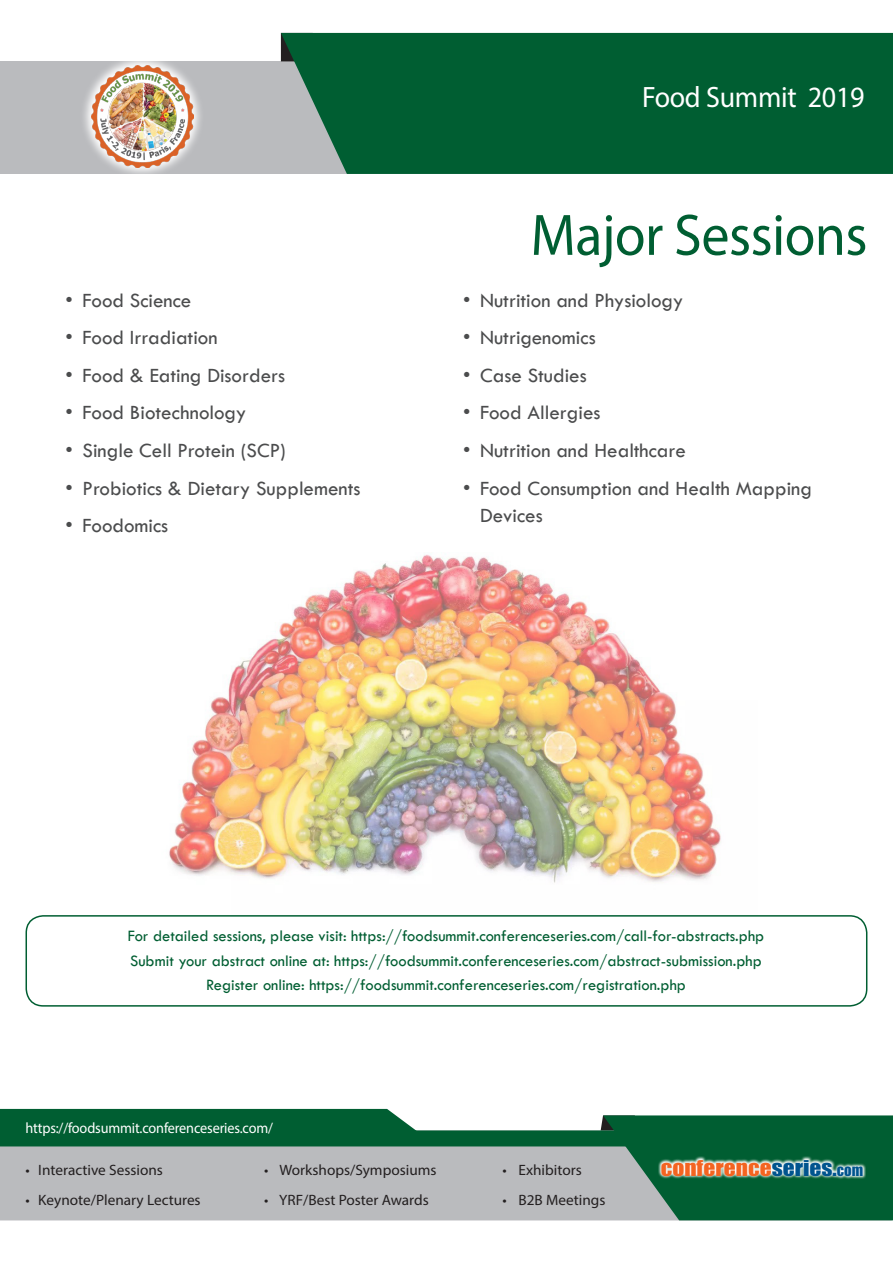
<style>
.page{position:relative;width:893px;height:1263px;background:#fff}
.page>*{position:absolute;margin:0;border:0;box-sizing:border-box;transform-origin:0 0}
.t1{font:58.95px "Myriad Pro";letter-spacing:-.01em;color:#005e32;scale:.95 1}
.t2{font:29.55px "Myriad Pro";letter-spacing:-.01em;color:#fff;scale:.95 1}
.t3{font:21px/27px "Tw Cen";color:#4b4c4d}
.t4{font:20.1px "Impact";color:#f36421;scale:1.16 1}
.t5{font:16.5px "Tw Cen";color:#005e32}
.t6{font:15px "Myriad Pro";color:#231f20}
.t7{font:15px "Myriad Pro";letter-spacing:-.01em;color:#fff;scale:.95 1}
.s1{color:#00548e}
.s2{font-size:14.4px;color:#00548e}
</style>
<div class="page">
<div style="left:0;top:1146px;width:599px;height:74px;background:#babbbe"></div>
<div style="left:0;top:61px;width:893px;height:113px;background:#babbbe"></div>
<div style="left:281px;top:33px;width:612px;height:141px;background:#005e32"></div>
<div style="left:0;top:1130px;width:747px;height:16px;background:#005e32"></div>
<svg style="left:599px;top:1115px;width:294px;height:105px;background:#1f6d49"></svg>
<div style="left:0;top:1109px;width:421px;height:22px;background:#005e32"></div>
<svg style="left:658px;top:1156px;width:208px;height:24px"></svg>
<svg style="left:84px;top:61px;width:117px;height:113px"></svg>
<img style="left:92px;top:65px;width:101px;height:102px">
<img style="left:169px;top:554px;width:552px;height:329px">
<div style="left:26px;top:915px;width:841px;height:92px;border:2px solid #005e32;border-radius:17px"></div>
<h2 class="t2" style="left:642px;top:78px;width:236px">Food Summit 2019</h2>
<p class="t3" style="left:66px;top:286px;width:127px">• Food Science</p>
<p class="t3" style="left:66px;top:324px;width:154px">• Food Irradiation</p>
<p class="t3" style="left:66px;top:362px;width:221px">• Food &amp; Eating Disorders</p>
<p class="t3" style="left:66px;top:399px;width:182px">• Food Biotechnology</p>
<p class="t3" style="left:66px;top:437px;width:222px">• Single Cell Protein (SCP)</p>
<p class="t3" style="left:66px;top:474px;width:296px">• Probiotics &amp; Dietary Supplements</p>
<p class="t3" style="left:66px;top:512px;width:104px">• Foodomics</p>
<p class="t1" style="left:531px;top:199px;width:356px">Major Sessions</p>
<p class="t3" style="left:463px;top:286px;width:222px">• Nutrition and Physiology</p>
<p class="t3" style="left:463px;top:324px;width:134px">• Nutrigenomics</p>
<p class="t3" style="left:463px;top:362px;width:125px">• Case Studies</p>
<p class="t3" style="left:463px;top:399px;width:139px">• Food Allergies</p>
<p class="t3" style="left:463px;top:437px;width:224px">• Nutrition and Healthcare</p>
<p class="t3" style="left:480px;top:474px;width:333px;text-indent:-17px">• Food Consumption and Health Mapping<br>Devices</p>
<p class="t5" style="left:128px;top:926px;width:638px">For detailed sessions, please visit: https://foodsummit.conferenceseries.com/call-for-abstracts.php</p>
<p class="t5" style="left:130px;top:950px;width:633px">Submit your abstract online at: https://foodsummit.conferenceseries.com/abstract-submission.php</p>
<p class="t5" style="left:206px;top:975px;width:481px">Register online: https://foodsummit.conferenceseries.com/registration.php</p>
<p class="t7" style="left:26px;top:1119px;width:262px">https://foodsummit.conferenceseries.com/</p>
<p class="t6" style="left:26px;top:1160px;width:139px">• Interactive Sessions</p>
<p class="t6" style="left:26px;top:1190px;width:177px">• Keynote/Plenary Lectures</p>
<p class="t6" style="left:264px;top:1160px;width:174px">• Workshops/Symposiums</p>
<p class="t6" style="left:264px;top:1190px;width:166px">• YRF/Best Poster Awards</p>
<p class="t6" style="left:503px;top:1160px;width:81px">• Exhibitors</p>
<p class="t6" style="left:503px;top:1190px;width:104px">• B2B Meetings</p>
<p class="t4" style="left:661px;top:1152px;width:176px">CONFERENCE<span class="s1">SERIES.</span><span class="s2">COM</span></p>
</div>
